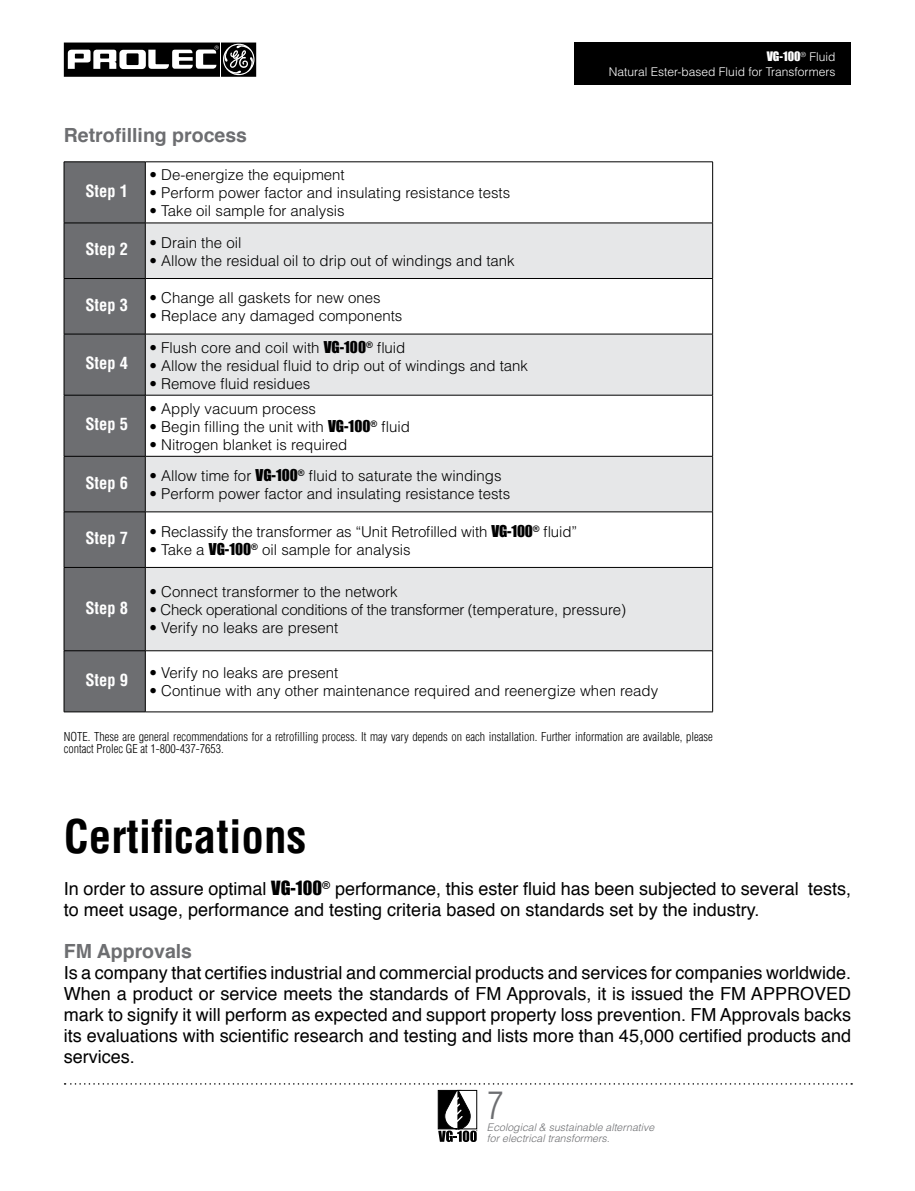
<style>
.page{position:relative;width:915px;height:1191px;background:#fff}
.page>*{position:absolute;margin:0;border:0;box-sizing:border-box;transform-origin:0 0}
.t1{font:700 condensed 45px "Helvetica";color:#000}
.t2{font:300 condensed 37.5px "Helvetica";color:#6d6e71}
.t3{font:700 19.5px "Helvetica";color:#6d6e71}
.t4{font:18px/21px "Helvetica";color:#000}
.t5{font:700 condensed 16.5px "Helvetica";color:#fff}
.t6{font:300 15px "Helvetica";color:#000}
.t7{font:300 15px "Helvetica";letter-spacing:-.02em;color:#000}
.t8{font:300 condensed 12px/12px "Helvetica";color:#000}
.t9{font:300 12px "Helvetica";color:#fff}
.t10{font:12px "Impact";color:#fff}
.t11{font:italic 300 10.5px/10.5px "Helvetica";color:#6d6e71}
.s1{font-family:"Impact";font-weight:400}
.s2{font-family:"Helvetica";font-weight:300}
.s3{font-family:"Impact"}
</style>
<div class="page">
<svg style="left:64px;top:43px;width:192px;height:34px"></svg>
<svg style="left:65px;top:1083px;width:786px;height:59px"></svg>
<div style="left:574px;top:43px;width:276px;height:42px;background:#000"></div>
<div style="left:65px;top:163px;width:80px;height:548px;background:#6d6e71"></div>
<svg style="left:146px;top:224px;width:566px;height:426px;fill:#e6e7e8"></svg>
<hr style="left:64px;top:162px;width:81px;height:1px;background:#000">
<hr style="left:64px;top:162px;width:1px;height:61px;background:#000">
<hr style="left:145px;top:162px;width:567px;height:1px;background:#000">
<hr style="left:145px;top:162px;width:1px;height:61px;background:#000">
<hr style="left:712px;top:162px;width:1px;height:61px;background:#000">
<hr style="left:64px;top:223px;width:81px;height:1px;background:#000">
<hr style="left:64px;top:223px;width:1px;height:55px;background:#000">
<hr style="left:145px;top:223px;width:567px;height:1px;background:#000">
<hr style="left:145px;top:223px;width:1px;height:55px;background:#000">
<hr style="left:712px;top:223px;width:1px;height:55px;background:#000">
<hr style="left:64px;top:278px;width:81px;height:1px;background:#000">
<hr style="left:64px;top:279px;width:1px;height:55px;background:#000">
<hr style="left:145px;top:278px;width:567px;height:1px;background:#000">
<hr style="left:145px;top:279px;width:1px;height:55px;background:#000">
<hr style="left:712px;top:279px;width:1px;height:55px;background:#000">
<hr style="left:64px;top:334px;width:81px;height:1px;background:#000">
<hr style="left:64px;top:334px;width:1px;height:61px;background:#000">
<hr style="left:145px;top:334px;width:567px;height:1px;background:#000">
<hr style="left:145px;top:334px;width:1px;height:61px;background:#000">
<hr style="left:712px;top:334px;width:1px;height:61px;background:#000">
<hr style="left:64px;top:395px;width:81px;height:1px;background:#000">
<hr style="left:64px;top:395px;width:1px;height:61px;background:#000">
<hr style="left:145px;top:395px;width:567px;height:1px;background:#000">
<hr style="left:145px;top:395px;width:1px;height:61px;background:#000">
<hr style="left:712px;top:395px;width:1px;height:61px;background:#000">
<hr style="left:64px;top:456px;width:81px;height:1px;background:#000">
<hr style="left:64px;top:456px;width:1px;height:55px;background:#000">
<hr style="left:145px;top:456px;width:567px;height:1px;background:#000">
<hr style="left:145px;top:456px;width:1px;height:55px;background:#000">
<hr style="left:712px;top:456px;width:1px;height:55px;background:#000">
<hr style="left:64px;top:511px;width:81px;height:1px;background:#000">
<hr style="left:64px;top:512px;width:1px;height:55px;background:#000">
<hr style="left:145px;top:511px;width:567px;height:1px;background:#000">
<hr style="left:145px;top:512px;width:1px;height:55px;background:#000">
<hr style="left:712px;top:512px;width:1px;height:55px;background:#000">
<hr style="left:64px;top:567px;width:81px;height:1px;background:#000">
<hr style="left:64px;top:567px;width:1px;height:83px;background:#000">
<hr style="left:145px;top:567px;width:567px;height:1px;background:#000">
<hr style="left:145px;top:567px;width:1px;height:83px;background:#000">
<hr style="left:712px;top:567px;width:1px;height:83px;background:#000">
<hr style="left:64px;top:650px;width:81px;height:1px;background:#000">
<hr style="left:64px;top:651px;width:1px;height:60px;background:#000">
<hr style="left:145px;top:650px;width:567px;height:1px;background:#000">
<hr style="left:145px;top:651px;width:1px;height:60px;background:#000">
<hr style="left:712px;top:651px;width:1px;height:60px;background:#000">
<hr style="left:64px;top:711px;width:81px;height:1px;background:#000">
<hr style="left:145px;top:711px;width:567px;height:1px;background:#000">
<h3 class="t3" style="left:64px;top:120px;width:185px">Retrofilling process</h3>
<p class="t5" style="left:85px;top:181px;width:44px">Step 1</p>
<p class="t5" style="left:85px;top:239px;width:44px">Step 2</p>
<p class="t6" style="left:149px;top:166px;width:197px">• De-energize the equipment</p>
<p class="t6" style="left:149px;top:184px;width:362px">• Perform power factor and insulating resistance tests</p>
<p class="t6" style="left:149px;top:202px;width:197px">• Take oil sample for analysis</p>
<p class="t6" style="left:149px;top:233px;width:93px">• Drain the oil</p>
<p class="t6" style="left:149px;top:251px;width:366px">• Allow the residual oil to drip out of windings and tank</p>
<p class="t5" style="left:85px;top:294px;width:44px">Step 3</p>
<p class="t6" style="left:149px;top:288px;width:232px">• Change all gaskets for new ones</p>
<p class="t6" style="left:149px;top:306px;width:254px">• Replace any damaged components</p>
<p class="t5" style="left:85px;top:353px;width:44px">Step 4</p>
<p class="t6" style="left:149px;top:338px;width:257px">• Flush core and coil with <span class="s1">VG-100</span><sup>®</sup> fluid</p>
<p class="t6" style="left:149px;top:356px;width:380px">• Allow the residual fluid to drip out of windings and tank</p>
<p class="t6" style="left:149px;top:374px;width:162px">• Remove fluid residues</p>
<p class="t5" style="left:85px;top:414px;width:44px">Step 5</p>
<p class="t6" style="left:149px;top:399px;width:168px">• Apply vacuum process</p>
<p class="t6" style="left:149px;top:417px;width:262px">• Begin filling the unit with <span class="s1">VG-100</span><sup>®</sup> fluid</p>
<p class="t6" style="left:149px;top:435px;width:199px">• Nitrogen blanket is required</p>
<p class="t5" style="left:85px;top:472px;width:44px">Step 6</p>
<p class="t6" style="left:149px;top:466px;width:353px">• Allow time for <span class="s1">VG-100</span><sup>®</sup> fluid to saturate the windings</p>
<p class="t6" style="left:149px;top:484px;width:362px">• Perform power factor and insulating resistance tests</p>
<p class="t5" style="left:85px;top:528px;width:44px">Step 7</p>
<p class="t6" style="left:149px;top:522px;width:429px">• Reclassify the transformer as “Unit Retrofilled with <span class="s1">VG-100</span><sup>®</sup> fluid”</p>
<p class="t6" style="left:149px;top:540px;width:262px">• Take a <span class="s1">VG-100</span><sup>®</sup> oil sample for analysis</p>
<p class="t10" style="left:766px;top:47px;width:70px">VG-100<sup>®</sup> <span class="s2">Fluid</span></p>
<p class="t9" style="left:608px;top:64px;width:228px">Natural Ester-based Fluid for Transformers</p>
<p class="t5" style="left:85px;top:597px;width:44px">Step 8</p>
<p class="t6" style="left:149px;top:582px;width:249px">• Connect transformer to the network</p>
<p class="t7" style="left:149px;top:600px;width:478px">• Check operational conditions of the transformer (temperature, pressure)</p>
<p class="t6" style="left:149px;top:618px;width:190px">• Verify no leaks are present</p>
<p class="t5" style="left:85px;top:669px;width:44px">Step 9</p>
<p class="t6" style="left:149px;top:663px;width:190px">• Verify no leaks are present</p>
<p class="t6" style="left:149px;top:681px;width:510px">• Continue with any other maintenance required and reenergize when ready</p>
<p class="t8" style="left:64px;top:730px;width:650px">NOTE. These are general recommendations for a retrofilling process. It may vary depends on each installation. Further information are available, please contact Prolec GE at 1-800-437-7653.</p>
<h1 class="t1" style="left:64px;top:808px;width:244px">Certifications</h1>
<p class="t4" style="left:64px;top:878px;width:788px">In order to assure optimal <span class="s3">VG-100</span><sup>®</sup> performance, this ester fluid has been subjected to several tests, to meet usage, performance and testing criteria based on standards set by the industry.</p>
<h3 class="t3" style="left:64px;top:935px;width:130px">FM Approvals</h3>
<p class="t4" style="left:64px;top:962px;width:788px;text-align:justify">Is a company that certifies industrial and commercial products and services for companies worldwide.<br>When a product or service meets the standards of FM Approvals, it is issued the FM APPROVED mark to signify it will perform as expected and support property loss prevention. FM Approvals backs its evaluations with scientific research and testing and lists more than 45,000 certified products and services.</p>
<h2 class="t2" style="left:487px;top:1081px;width:18px">7</h2>
<p class="t11" style="left:487px;top:1122px;width:169px">Ecological &amp; sustainable alternative for electrical transformers.</p>
</div>
